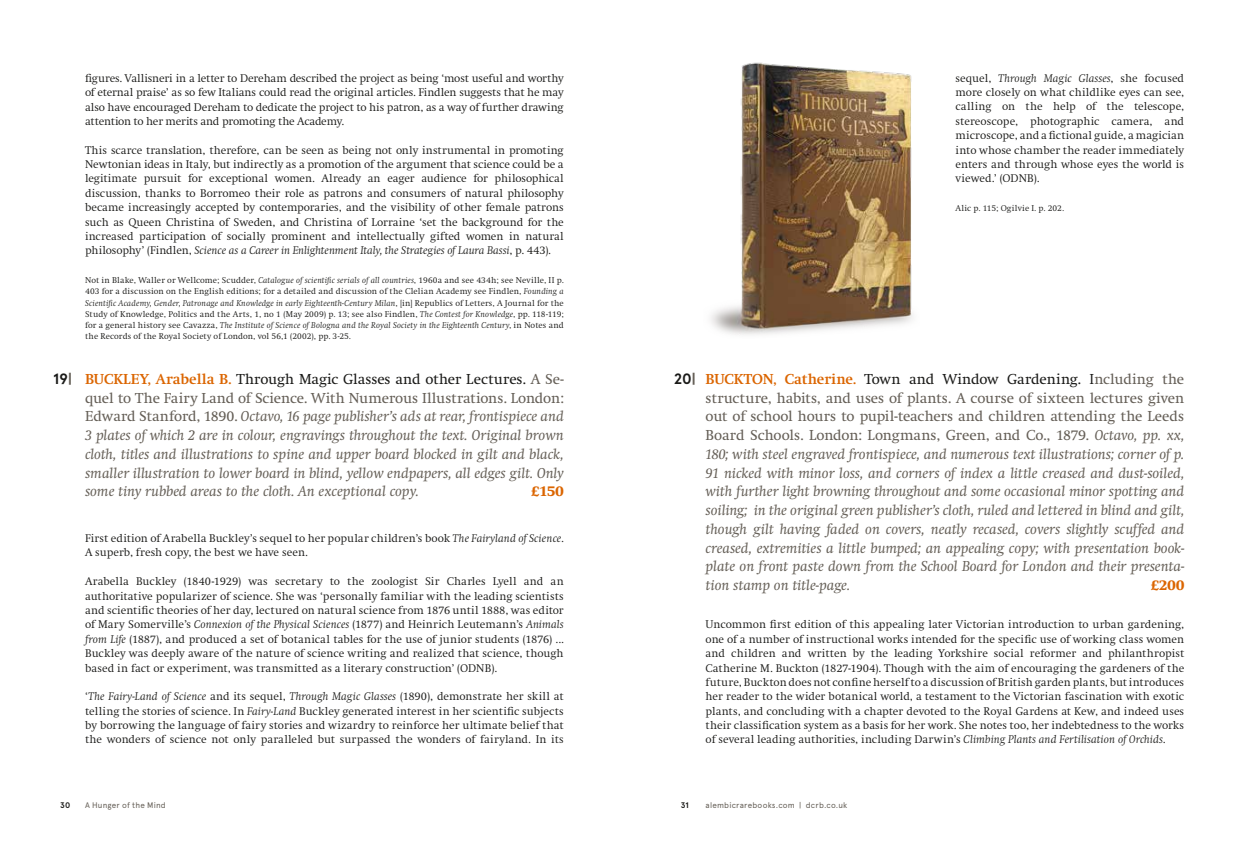
<style>
.page{position:relative;width:1241px;height:851px;background:#fff}
.page>*{position:absolute;margin:0;border:0;box-sizing:border-box;transform-origin:0 0}
.t1{font:italic 15px/18.8px "Swift";letter-spacing:-.005em;color:#655f57;text-align:justify}
.t2{font:800 15px "Swift";letter-spacing:.015em;color:#db6500}
.t3{font:300 11.5px/14.4px "Swift";color:#1a1a18;text-align:justify}
.t4{font:300 8.75px/11.2px "Swift";letter-spacing:.01em;color:#1a1a18;text-align:justify}
.t5{font:8.12px "Apercu";letter-spacing:.025em;color:#655f57}
.t6{font:700 8.12px "Apercu";color:#1a1a18}
.s1{font-style:italic}
.s2{font-family:"Apercu";font-weight:700;font-style:normal;color:#1a1a18}
.s3{font-family:"Apercu";font-weight:700;font-style:normal}
.s4{font-weight:700;font-style:normal;color:#db6500}
.s5{font-style:normal;color:#1a1a18}
.s6{font-style:normal}
.s7{font-weight:300;font-style:normal;color:#1a1a18}
</style>
<div class="page">
<img style="left:711px;top:62px;width:202px;height:273px">
<p class="t3" style="left:85px;top:71px;width:480px">figures. Vallisneri in a letter to Dereham described the project as being ‘most useful and worthy of eternal praise’ as so few Italians could read the original articles. Findlen suggests that he may also have encouraged Dereham to dedicate the project to his patron, as a way of further drawing attention to her merits and promoting the Academy.</p>
<p class="t3" style="left:85px;top:143px;width:480px">This scarce translation, therefore, can be seen as being not only instrumental in promoting Newtonian ideas in Italy, but indirectly as a promotion of the argument that science could be a legitimate pursuit for exceptional women. Already an eager audience for philosophical discussion, thanks to Borromeo their role as patrons and consumers of natural philosophy became increasingly accepted by contemporaries, and the visibility of other female patrons such as Queen Christina of Sweden, and Christina of Lorraine ‘set the background for the increased participation of socially prominent and intellectually gifted women in natural philosophy’ (Findlen, <span class="s1">Science as a Career in Enlightenment Italy, the Strategies of Laura Bassi</span>, p. 443).</p>
<p class="t4" style="left:85px;top:275px;width:480px">Not in Blake, Waller or Wellcome; Scudder, <span class="s1">Catalogue of scientific serials of all countries</span>, 1960a and see 434h; see Neville, II p.<br>403 for a discussion on the English editions; for a detailed and discussion of the Clelian Academy see Findlen, <span class="s1">Founding a Scientific Academy, Gender, Patronage and Knowledge in early Eighteenth-Century Milan</span>, [in] Republics of Letters, A Journal for the Study of Knowledge, Politics and the Arts, 1, no 1 (May 2009) p. 13; see also Findlen, <span class="s1">The Contest for Knowledge</span>, pp. 118-119; for a general history see Cavazza, <span class="s1">The Institute of Science of Bologna and the Royal Society in the Eighteenth Century</span>, in Notes and the Records of the Royal Society of London, vol 56,1 (2002), pp. 3-25.</p>
<p class="t1" style="left:85px;top:370px;width:480px;text-indent:-32px"><span class="s2">19</span><span class="s3">|</span> <span class="s4">BUCKLEY, Arabella B.</span> <span class="s5">Through Magic Glasses and other Lectures.</span> <span class="s6">A Se&shy;quel to The Fairy Land of Science. With Numerous Illustrations. London:<br>Edward Stanford, 1890.</span> Octavo, 16 page publisher’s ads at rear, frontispiece and 3 plates of which 2 are in colour, engravings throughout the text. Original brown cloth, titles and illustrations to spine and upper board blocked in gilt and black, smaller illustration to lower board in blind, yellow endpapers, all edges gilt. Only some tiny rubbed areas to the cloth. An exceptional copy.</p>
<h1 class="t2" style="left:531px;top:483px;width:34px">£150</h1>
<p class="t3" style="left:85px;top:531px;width:480px">First edition of Arabella Buckley’s sequel to her popular children’s book <span class="s1">The Fairyland of Science</span>.<br>A superb, fresh copy, the best we have seen.</p>
<p class="t3" style="left:85px;top:574px;width:480px">Arabella Buckley (1840-1929) was secretary to the zoologist Sir Charles Lyell and an authoritative popularizer of science. She was ‘personally familiar with the leading scientists and scientific theories of her day, lectured on natural science from 1876 until 1888, was editor of Mary Somerville’s <span class="s1">Connexion of the Physical Sciences</span> (1877) and Heinrich Leutemann’s <span class="s1">Animals from Life</span> (1887), and produced a set of botanical tables for the use of junior students (1876) ...<br>Buckley was deeply aware of the nature of science writing and realized that science, though based in fact or experiment, was transmitted as a literary construction’ (ODNB).</p>
<p class="t3" style="left:85px;top:689px;width:480px">‘<span class="s1">The Fairy-Land of Science</span> and its sequel, <span class="s1">Through Magic Glasses</span> (1890), demonstrate her skill at telling the stories of science. In <span class="s1">Fairy-Land</span> Buckley generated interest in her scientific subjects by borrowing the language of fairy stories and wizardry to reinforce her ultimate belief that the wonders of science not only paralleled but surpassed the wonders of fairyland. In its</p>
<p class="t3" style="left:955px;top:71px;width:230px">sequel, <span class="s1">Through Magic Glasses</span>, she focused more closely on what childlike eyes can see, calling on the help of the telescope, stereoscope, photographic camera, and microscope, and a fictional guide, a magician into whose chamber the reader immediately enters and through whose eyes the world is viewed.’ (ODNB).</p>
<p class="t4" style="left:955px;top:203px;width:110px">Alic p. 115; Ogilvie I. p. 202.</p>
<p class="t1" style="left:705px;top:370px;width:480px;text-indent:-32px"><span class="s2">20</span><span class="s3">|</span> <span class="s4">BUCKTON, Catherine.</span> <span class="s5">Town and Window Gardening.</span> <span class="s7">I</span><span class="s6">ncluding the structure, habits, and uses of plants. A course of sixteen lectures given out of school hours to pupil-teachers and children attending the Leeds Board Schools. London: Longmans, Green, and Co., 1879.</span> Octavo, pp. xx, 180; with steel engraved frontispiece, and numerous text illustrations; corner of p.<br>91 nicked with minor loss, and corners of index a little creased and dust-soiled, with further light browning throughout and some occasional minor spotting and soiling; in the original green publisher’s cloth, ruled and lettered in blind and gilt, though gilt having faded on covers, neatly recased, covers slightly scuffed and creased, extremities a little bumped; an appealing copy; with presentation book&shy;plate on front paste down from the School Board for London and their presenta&shy;tion stamp on title-page.</p>
<h1 class="t2" style="left:1150px;top:577px;width:35px">£200</h1>
<p class="t3" style="left:705px;top:617px;width:480px">Uncommon first edition of this appealing later Victorian introduction to urban gardening, one of a number of instructional works intended for the specific use of working class women and children and written by the leading Yorkshire social reformer and philanthropist Catherine M. Buckton (1827-1904). Though with the aim of encouraging the gardeners of the future, Buckton does not confine herself to a discussion of British garden plants, but introduces her reader to the wider botanical world, a testament to the Victorian fascination with exotic plants, and concluding with a chapter devoted to the Royal Gardens at Kew, and indeed uses their classification system as a basis for her work. She notes too, her indebtedness to the works of several leading authorities, including Darwin’s <span class="s1">Climbing Plants and Fertilisation of Orchids</span>.</p>
<p class="t6" style="left:60px;top:800px;width:12px">30</p>
<p class="t5" style="left:85px;top:800px;width:82px">A Hunger of the Mind</p>
<p class="t6" style="left:680px;top:800px;width:10px">31</p>
<p class="t5" style="left:705px;top:800px;width:143px">alembicrarebooks.com | dcrb.co.uk</p>
</div>
